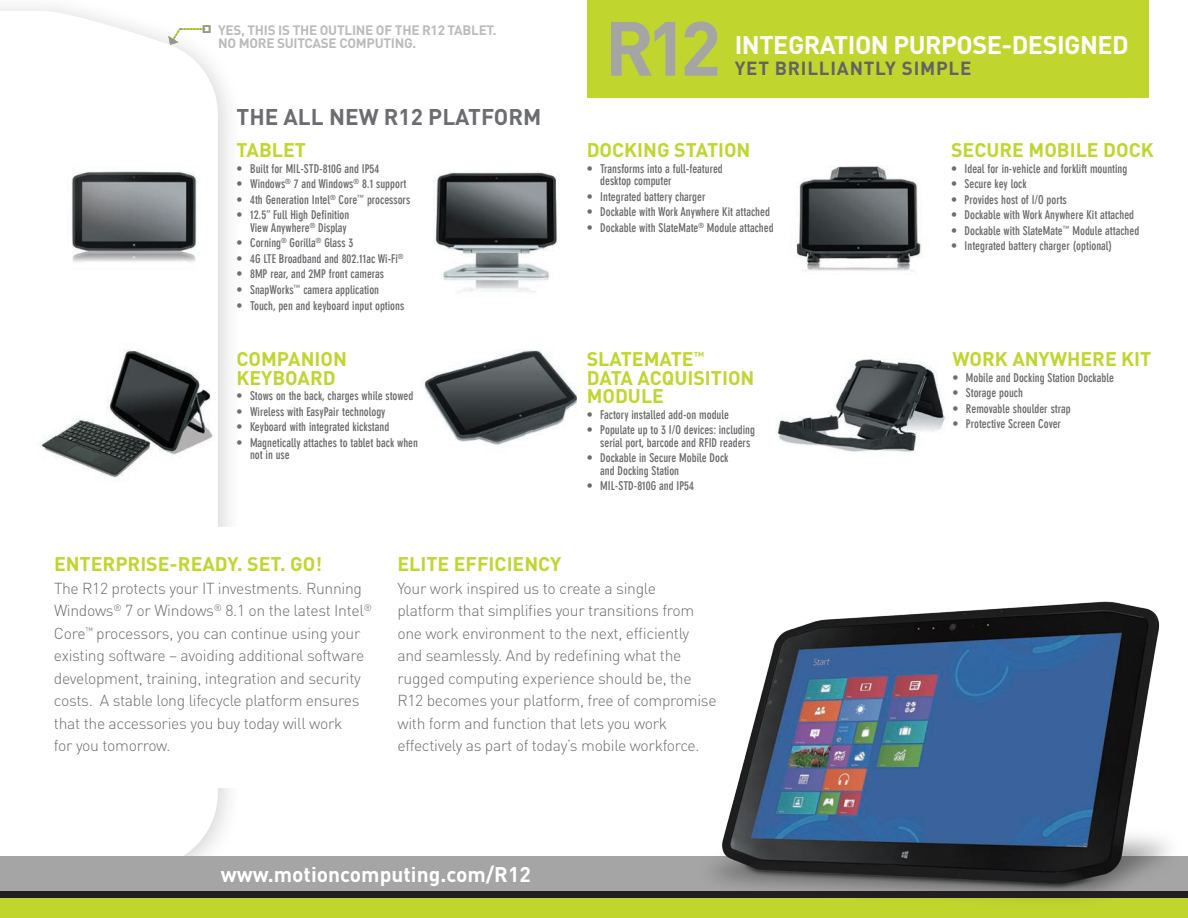
<style>
.page{position:relative;width:1188px;height:918px;background:#fff}
.page>*{position:absolute;margin:0;border:0;box-sizing:border-box;transform-origin:0 0}
.t1{font:700 25.2px "DIN";letter-spacing:-.02em;color:#fff}
.Product_Copy{font:700 22.5px "DIN";color:#6c6d70}
.t2{font:700 21px "DIN";color:#fff}
.Product_Copy-2{font:700 19.5px/18.6px "DIN";color:#c1d52f}
.New_Copy{font:700 19.5px "DIN";color:#c1d52f}
.t3{font:700 18.75px "DIN";letter-spacing:.04em;color:#636366}
.New_Copy-2{font:300 15.75px/22.5px "DIN";letter-spacing:-.02em;color:#6c6d70}
.t4{font:700 13.5px/13.2px "DIN";letter-spacing:-.02em;color:#bbb}
.t5{font:700 condensed 12px/12.6px "DIN Neuzeit Grotesk Std";color:#6c6d70}
</style>
<div class="page">
<img style="left:796px;top:166px;width:126px;height:105px">
<img style="left:777px;top:359px;width:168px;height:93px">
<div style="left:0;top:0;width:244px;height:918px;background:#231f20;opacity:.2"></div>
<svg style="left:0;top:11px;width:218px;height:845px"></svg>
<div style="left:129px;top:527px;width:228px;height:260px;background:#fff"></div>
<div style="left:0;top:856px;width:1188px;height:40px;background:#a5a5a5"></div>
<div style="left:0;top:892px;width:1188px;height:26px;background:#c1d52f"></div>
<img style="left:714px;top:601px;width:455px;height:298px">
<img style="left:62px;top:166px;width:142px;height:107px">
<img style="left:433px;top:172px;width:126px;height:120px">
<img style="left:424px;top:350px;width:153px;height:95px">
<img style="left:38px;top:343px;width:176px;height:143px">
<div style="left:203px;top:25px;width:7px;height:8px;border:2px solid #939598"></div>
<svg style="left:168px;top:28px;width:37px;height:17px"></svg>
<div style="left:587px;top:0;width:561px;height:97px;background:#c1d52f"></div>
<svg style="left:611px;top:22px;width:64px;height:54px"></svg>
<svg style="left:685px;top:21px;width:32px;height:55px"></svg>
<div style="left:0;top:891px;width:1188px;height:7px;background:#231f20"></div>
<p class="t4" style="left:218px;top:23px;width:280px">YES, THIS IS THE OUTLINE OF THE R12 TABLET.<br>NO MORE SUITCASE COMPUTING.</p>
<p class="Product_Copy" style="left:237px;top:102px;width:306px">THE ALL NEW R12 PLATFORM</p>
<p class="Product_Copy-2" style="left:237px;top:140px;width:71px">TABLET</p>
<p class="t5" style="left:237px;top:162px;width:144px">• Built for MIL-STD-810G and IP54</p>
<p class="t5" style="left:237px;top:178px;width:171px">• Windows<sup>®</sup> 7 and Windows<sup>®</sup> 8.1 support</p>
<p class="t5" style="left:237px;top:193px;width:175px">• 4th Generation Intel<sup>®</sup> Core<sup>™</sup> processors</p>
<p class="t5" style="left:237px;top:209px;width:114px;text-align:right">• 12.5” Full High Definition<br>View Anywhere<sup>®</sup> Display</p>
<p class="t5" style="left:237px;top:237px;width:118px">• Corning<sup>®</sup> Gorilla<sup>®</sup> Glass 3</p>
<p class="t5" style="left:237px;top:252px;width:168px">• 4G LTE Broadband and 802.11ac Wi-Fi<sup>®</sup></p>
<p class="t5" style="left:237px;top:268px;width:149px">• 8MP rear, and 2MP front cameras</p>
<p class="t5" style="left:237px;top:283px;width:144px">• SnapWorks<sup>™</sup> camera application</p>
<p class="t5" style="left:237px;top:299px;width:169px">• Touch, pen and keyboard input options</p>
<p class="Product_Copy-2" style="left:237px;top:349px;width:112px">COMPANION<br>KEYBOARD</p>
<p class="t5" style="left:237px;top:390px;width:178px">• Stows on the back, charges while stowed</p>
<p class="t5" style="left:237px;top:405px;width:151px">• Wireless with EasyPair technology</p>
<p class="t5" style="left:237px;top:421px;width:154px">• Keyboard with integrated kickstand</p>
<p class="t5" style="left:250px;top:436px;width:169px;text-indent:-14px">• Magnetically attaches to tablet back when not in use</p>
<p class="t1" style="left:735px;top:28px;width:396px">INTEGRATION PURPOSE-DESIGNED</p>
<p class="t3" style="left:735px;top:56px;width:238px">YET BRILLIANTLY SIMPLE</p>
<p class="Product_Copy-2" style="left:587px;top:140px;width:165px">DOCKING STATION</p>
<p class="t5" style="left:600px;top:162px;width:124px;text-indent:-14px">• Transforms into a full-featured desktop computer</p>
<p class="t5" style="left:587px;top:190px;width:120px">• Integrated battery charger</p>
<p class="t5" style="left:587px;top:206px;width:185px">• Dockable with Work Anywhere Kit attached</p>
<p class="t5" style="left:587px;top:221px;width:188px">• Dockable with SlateMate<sup>®</sup> Module attached</p>
<p class="Product_Copy-2" style="left:587px;top:349px;width:169px">SLATEMATE<sup>™<br></sup>DATA ACQUISITION<br>MODULE</p>
<p class="t5" style="left:587px;top:408px;width:144px">• Factory installed add-on module</p>
<p class="t5" style="left:600px;top:424px;width:156px;text-indent:-14px">• Populate up to 3 I/O devices: including serial port, barcode and RFID readers</p>
<p class="t5" style="left:600px;top:452px;width:130px;text-indent:-14px">• Dockable in Secure Mobile Dock and Docking Station</p>
<p class="t5" style="left:587px;top:480px;width:109px">• MIL-STD-810G and IP54</p>
<p class="Product_Copy-2" style="left:951px;top:140px;width:204px">SECURE MOBILE DOCK</p>
<p class="t5" style="left:951px;top:162px;width:178px">• Ideal for in-vehicle and forklift mounting</p>
<p class="t5" style="left:951px;top:178px;width:77px">• Secure key lock</p>
<p class="t5" style="left:951px;top:193px;width:117px">• Provides host of I/O ports</p>
<p class="t5" style="left:951px;top:209px;width:185px">• Dockable with Work Anywhere Kit attached</p>
<p class="t5" style="left:951px;top:224px;width:190px">• Dockable with SlateMate<sup>™</sup> Module attached</p>
<p class="t5" style="left:951px;top:240px;width:163px">• Integrated battery charger (optional)</p>
<p class="Product_Copy-2" style="left:952px;top:349px;width:200px">WORK ANYWHERE KIT</p>
<p class="t5" style="left:952px;top:371px;width:163px">• Mobile and Docking Station Dockable</p>
<p class="t5" style="left:952px;top:387px;width:72px">• Storage pouch</p>
<p class="t5" style="left:952px;top:402px;width:120px">• Removable shoulder strap</p>
<p class="t5" style="left:952px;top:418px;width:110px">• Protective Screen Cover</p>
<p class="New_Copy" style="left:54px;top:552px;width:270px">ENTERPRISE-READY. SET. GO!</p>
<p class="New_Copy-2" style="left:54px;top:577px;width:319px">The R12 protects your IT investments. Running Windows<sup>®</sup> 7 or Windows<sup>®</sup> 8.1 on the latest Intel<sup>® </sup>Core<sup>™</sup> processors, you can continue using your existing software – avoiding additional software development, training, integration and security costs. A stable long lifecycle platform ensures that the accessories you buy today will work<br>for you tomorrow.</p>
<p class="New_Copy" style="left:397px;top:552px;width:165px">ELITE EFFICIENCY</p>
<p class="New_Copy-2" style="left:397px;top:577px;width:321px">Your work inspired us to create a single platform that simplifies your transitions from one work environment to the next, efficiently and seamlessly. And by redefining what the rugged computing experience should be, the R12 becomes your platform, free of compromise with form and function that lets you work effectively as part of today’s mobile workforce.</p>
<p class="t2" style="left:221px;top:861px;width:312px">www.motioncomputing.com/R12</p>
</div>
